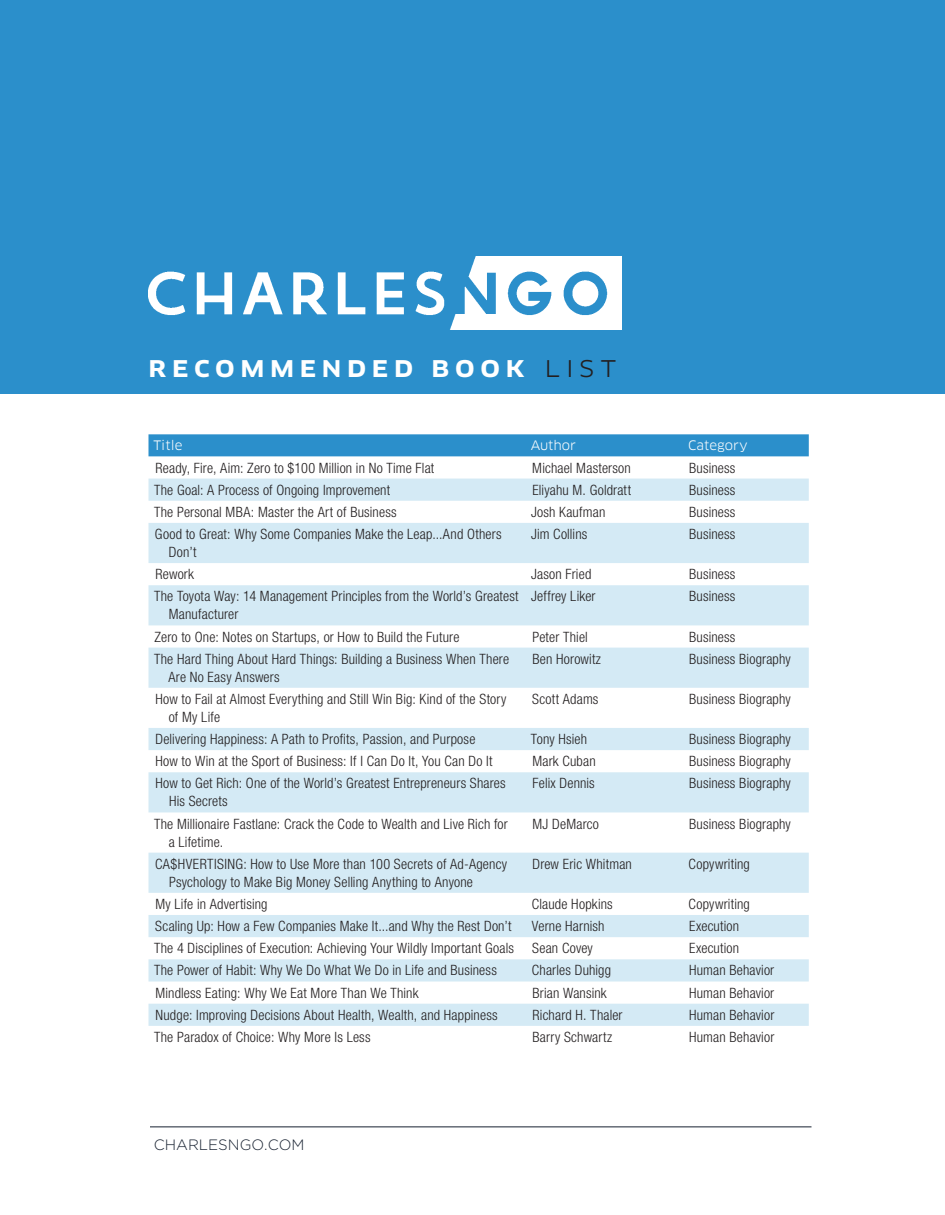
<style>
.page{position:relative;width:945px;height:1215px;background:#fff}
.page>*{position:absolute;margin:0;border:0;box-sizing:border-box;transform-origin:0 0}
.t1{font:700 expanded 22.5px "Clan Pro";letter-spacing:.255em;color:#fff}
.t2{font:300 15px "Gotham Pro";color:#192332}
.t3{font:300 condensed 14.25px/18px "Helvetica Neue LT Std";letter-spacing:.01em;color:#231f20}
.t4{font:expanded 12.75px "Clan Pro";color:#fff;scale:.9 1}
.s1{font-weight:400;color:#231f20}
</style>
<div class="page">
<div style="left:148px;top:434px;width:661px;height:22px;background:#2b8fcb"></div>
<svg style="left:148px;top:479px;width:661px;height:547px;fill:#d4eaf5"></svg>
<div style="left:0;top:0;width:945px;height:394px;background:#2b8fcb"></div>
<hr style="left:150px;top:1126px;width:662px;height:1px;background:#172131">
<img style="left:148px;top:256px;width:473px;height:74px">
<h1 class="t1" style="left:149px;top:355px;width:469px">RECOMMENDED BOOK <span class="s1">LIST</span></h1>
<p class="t4" style="left:153px;top:438px;width:34px">Title</p>
<p class="t4" style="left:531px;top:438px;width:52px">Author</p>
<p class="t4" style="left:688px;top:438px;width:68px">Category</p>
<p class="t3" style="left:155px;top:458px;width:280px">Ready, Fire, Aim: Zero to $100 Million in No Time Flat</p>
<p class="t3" style="left:532px;top:458px;width:100px">Michael Masterson</p>
<p class="t3" style="left:689px;top:458px;width:48px">Business</p>
<p class="t3" style="left:154px;top:481px;width:238px">The Goal: A Process of Ongoing Improvement</p>
<p class="t3" style="left:532px;top:481px;width:100px">Eliyahu M. Goldratt</p>
<p class="t3" style="left:689px;top:481px;width:48px">Business</p>
<p class="t3" style="left:154px;top:503px;width:244px">The Personal MBA: Master the Art of Business</p>
<p class="t3" style="left:531px;top:503px;width:76px">Josh Kaufman</p>
<p class="t3" style="left:689px;top:503px;width:48px">Business</p>
<p class="t3" style="left:169px;top:525px;width:334px;text-indent:-14px">Good to Great: Why Some Companies Make the Leap...And Others<br>Don’t</p>
<p class="t3" style="left:531px;top:525px;width:58px">Jim Collins</p>
<p class="t3" style="left:689px;top:525px;width:48px">Business</p>
<p class="t3" style="left:155px;top:565px;width:40px">Rework</p>
<p class="t3" style="left:531px;top:565px;width:62px">Jason Fried</p>
<p class="t3" style="left:689px;top:565px;width:48px">Business</p>
<p class="t3" style="left:169px;top:587px;width:351px;text-indent:-15px">The Toyota Way: 14 Management Principles from the World’s Greatest<br>Manufacturer</p>
<p class="t3" style="left:531px;top:587px;width:66px">Jeffrey Liker</p>
<p class="t3" style="left:689px;top:587px;width:48px">Business</p>
<p class="t3" style="left:155px;top:627px;width:306px">Zero to One: Notes on Startups, or How to Build the Future</p>
<p class="t3" style="left:532px;top:627px;width:57px">Peter Thiel</p>
<p class="t3" style="left:689px;top:627px;width:48px">Business</p>
<p class="t3" style="left:168px;top:650px;width:342px;text-indent:-14px">The Hard Thing About Hard Things: Building a Business When There<br>Are No Easy Answers</p>
<p class="t3" style="left:532px;top:650px;width:70px">Ben Horowitz</p>
<p class="t3" style="left:689px;top:650px;width:103px">Business Biography</p>
<p class="t3" style="left:169px;top:690px;width:339px;text-indent:-13px">How to Fail at Almost Everything and Still Win Big: Kind of the Story of My Life</p>
<p class="t3" style="left:532px;top:690px;width:68px">Scott Adams</p>
<p class="t3" style="left:689px;top:690px;width:103px">Business Biography</p>
<p class="t3" style="left:156px;top:730px;width:321px">Delivering Happiness: A Path to Profits, Passion, and Purpose</p>
<p class="t3" style="left:531px;top:730px;width:58px">Tony Hsieh</p>
<p class="t3" style="left:689px;top:730px;width:103px">Business Biography</p>
<p class="t3" style="left:156px;top:752px;width:339px">How to Win at the Sport of Business: If I Can Do It, You Can Do It</p>
<p class="t3" style="left:532px;top:752px;width:65px">Mark Cuban</p>
<p class="t3" style="left:689px;top:752px;width:103px">Business Biography</p>
<p class="t3" style="left:169px;top:774px;width:338px;text-indent:-13px">How to Get Rich: One of the World’s Greatest Entrepreneurs Shares<br>His Secrets</p>
<p class="t3" style="left:532px;top:774px;width:64px">Felix Dennis</p>
<p class="t3" style="left:689px;top:774px;width:103px">Business Biography</p>
<p class="t3" style="left:169px;top:814px;width:341px;text-indent:-15px">The Millionaire Fastlane: Crack the Code to Wealth and Live Rich for a Lifetime.</p>
<p class="t3" style="left:532px;top:814px;width:68px">MJ DeMarco</p>
<p class="t3" style="left:689px;top:814px;width:103px">Business Biography</p>
<p class="t3" style="left:169px;top:855px;width:339px;text-indent:-14px">CA$HVERTISING: How to Use More than 100 Secrets of Ad-Agency<br>Psychology to Make Big Money Selling Anything to Anyone</p>
<p class="t3" style="left:532px;top:855px;width:101px">Drew Eric Whitman</p>
<p class="t3" style="left:689px;top:855px;width:63px">Copywriting</p>
<p class="t3" style="left:155px;top:895px;width:114px">My Life in Advertising</p>
<p class="t3" style="left:532px;top:895px;width:82px">Claude Hopkins</p>
<p class="t3" style="left:689px;top:895px;width:63px">Copywriting</p>
<p class="t3" style="left:155px;top:917px;width:358px">Scaling Up: How a Few Companies Make It...and Why the Rest Don’t</p>
<p class="t3" style="left:532px;top:917px;width:74px">Verne Harnish</p>
<p class="t3" style="left:689px;top:917px;width:52px">Execution</p>
<p class="t3" style="left:154px;top:939px;width:362px">The 4 Disciplines of Execution: Achieving Your Wildly Important Goals</p>
<p class="t3" style="left:532px;top:939px;width:62px">Sean Covey</p>
<p class="t3" style="left:689px;top:939px;width:52px">Execution</p>
<p class="t3" style="left:154px;top:961px;width:344px">The Power of Habit: Why We Do What We Do in Life and Business</p>
<p class="t3" style="left:532px;top:961px;width:81px">Charles Duhigg</p>
<p class="t3" style="left:689px;top:961px;width:87px">Human Behavior</p>
<p class="t3" style="left:155px;top:984px;width:265px">Mindless Eating: Why We Eat More Than We Think</p>
<p class="t3" style="left:532px;top:984px;width:76px">Brian Wansink</p>
<p class="t3" style="left:689px;top:984px;width:87px">Human Behavior</p>
<p class="t3" style="left:156px;top:1006px;width:344px">Nudge: Improving Decisions About Health, Wealth, and Happiness</p>
<p class="t3" style="left:532px;top:1006px;width:92px">Richard H. Thaler</p>
<p class="t3" style="left:689px;top:1006px;width:87px">Human Behavior</p>
<p class="t3" style="left:154px;top:1028px;width:218px">The Paradox of Choice: Why More Is Less</p>
<p class="t3" style="left:532px;top:1028px;width:81px">Barry Schwartz</p>
<p class="t3" style="left:689px;top:1028px;width:87px">Human Behavior</p>
<p class="t2" style="left:154px;top:1136px;width:152px">CHARLESNGO.COM</p>
</div>
